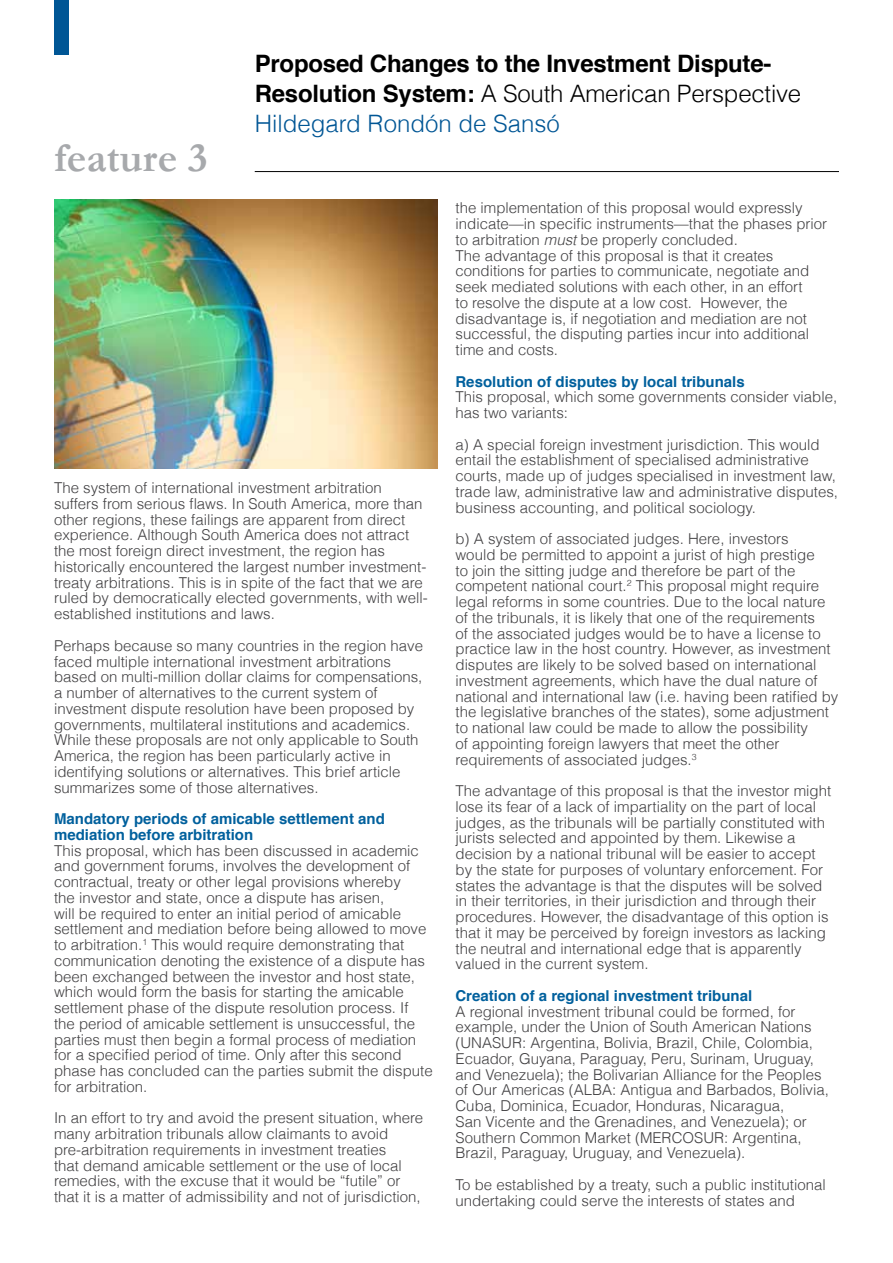
<style>
.page{position:relative;width:893px;height:1263px;background:#fff}
.page>*{position:absolute;margin:0;border:0;box-sizing:border-box;transform-origin:0 0}
.t1{font:700 42px "Garamond";color:#a7a9ac}
.t2{font:700 24px/30px "Helvetica";letter-spacing:-.01em;color:#000}
.t3{font:300 15px/15.8px "Helvetica";color:#414042}
.t4{font:700 15px/15.8px "Helvetica";color:#00609d}
.s1{font-weight:300}
.s2{font-weight:300;color:#005695}
.s3{font-style:italic}
</style>
<div class="page">
<hr style="left:255px;top:171px;width:584px;height:1px;background:#000">
<img style="left:54px;top:200px;width:383px;height:269px">
<div style="left:54px;top:0;width:14px;height:54px;background:#005695"></div>
<h1 class="t1" style="left:54px;top:129px;width:155px">feature 3</h1>
<h2 class="t2" style="left:255px;top:49px;width:548px">Proposed Changes to the Investment Dispute-<br>Resolution System: <span class="s1">A South American Perspective<br></span><span class="s2">Hildegard Rondón de Sansó</span></h2>
<p class="t3" style="left:54px;top:479px;width:375px">The system of international investment arbitration suffers from serious flaws. In South America, more than other regions, these failings are apparent from direct experience. Although South America does not attract the most foreign direct investment, the region has historically encountered the largest number investment&shy;treaty arbitrations. This is in spite of the fact that we are ruled by democratically elected governments, with well&shy;established institutions and laws.</p>
<p class="t3" style="left:54px;top:637px;width:371px">Perhaps because so many countries in the region have faced multiple international investment arbitrations based on multi-million dollar claims for compensations, a number of alternatives to the current system of investment dispute resolution have been proposed by governments, multilateral institutions and academics.<br>While these proposals are not only applicable to South America, the region has been particularly active in identifying solutions or alternatives. This brief article summarizes some of those alternatives.</p>
<p class="t4" style="left:54px;top:811px;width:332px">Mandatory periods of amicable settlement and mediation before arbitration</p>
<p class="t3" style="left:54px;top:842px;width:380px">This proposal, which has been discussed in academic and government forums, involves the development of contractual, treaty or other legal provisions whereby<br>the investor and state, once a dispute has arisen,<br>will be required to enter an initial period of amicable settlement and mediation before being allowed to move to arbitration.<sup>1</sup> This would require demonstrating that communication denoting the existence of a dispute has been exchanged between the investor and host state, which would form the basis for starting the amicable settlement phase of the dispute resolution process. If the period of amicable settlement is unsuccessful, the parties must then begin a formal process of mediation for a specified period of time. Only after this second phase has concluded can the parties submit the dispute for arbitration.</p>
<p class="t3" style="left:54px;top:1109px;width:371px">In an effort to try and avoid the present situation, where many arbitration tribunals allow claimants to avoid pre-arbitration requirements in investment treaties<br>that demand amicable settlement or the use of local remedies, with the excuse that it would be “futile” or that it is a matter of admissibility and not of jurisdiction,</p>
<p class="t3" style="left:455px;top:199px;width:373px">the implementation of this proposal would expressly indicate—in specific instruments—that the phases prior to arbitration <span class="s3">must</span> be properly concluded.<br>The advantage of this proposal is that it creates conditions for parties to communicate, negotiate and seek mediated solutions with each other, in an effort<br>to resolve the dispute at a low cost. However, the disadvantage is, if negotiation and mediation are not successful, the disputing parties incur into additional time and costs.</p>
<p class="t4" style="left:455px;top:374px;width:291px">Resolution of disputes by local tribunals</p>
<p class="t3" style="left:455px;top:388px;width:383px">This proposal, which some governments consider viable, has two variants:</p>
<p class="t3" style="left:455px;top:436px;width:384px">a) A special foreign investment jurisdiction. This would entail the establishment of specialised administrative courts, made up of judges specialised in investment law, trade law, administrative law and administrative disputes, business accounting, and political sociology.</p>
<p class="t3" style="left:455px;top:530px;width:384px">b) A system of associated judges. Here, investors<br>would be permitted to appoint a jurist of high prestige<br>to join the sitting judge and therefore be part of the competent national court.<sup>2</sup> This proposal might require legal reforms in some countries. Due to the local nature of the tribunals, it is likely that one of the requirements<br>of the associated judges would be to have a license to practice law in the host country. However, as investment disputes are likely to be solved based on international investment agreements, which have the dual nature of national and international law (i.e. having been ratified by the legislative branches of the states), some adjustment to national law could be made to allow the possibility<br>of appointing foreign lawyers that meet the other requirements of associated judges.<sup>3</sup></p>
<p class="t3" style="left:455px;top:782px;width:377px">The advantage of this proposal is that the investor might lose its fear of a lack of impartiality on the part of local judges, as the tribunals will be partially constituted with jurists selected and appointed by them. Likewise a decision by a national tribunal will be easier to accept by the state for purposes of voluntary enforcement. For states the advantage is that the disputes will be solved in their territories, in their jurisdiction and through their procedures. However, the disadvantage of this option is that it may be perceived by foreign investors as lacking the neutral and international edge that is apparently valued in the current system.</p>
<p class="t4" style="left:455px;top:988px;width:298px">Creation of a regional investment tribunal</p>
<p class="t3" style="left:455px;top:1003px;width:375px">A regional investment tribunal could be formed, for example, under the Union of South American Nations (UNASUR: Argentina, Bolivia, Brazil, Chile, Colombia, Ecuador, Guyana, Paraguay, Peru, Surinam, Uruguay, and Venezuela); the Bolivarian Alliance for the Peoples of Our Americas (ALBA: Antigua and Barbados, Bolivia, Cuba, Dominica, Ecuador, Honduras, Nicaragua,<br>San Vicente and the Grenadines, and Venezuela); or Southern Common Market (MERCOSUR: Argentina, Brazil, Paraguay, Uruguay, and Venezuela).</p>
<p class="t3" style="left:455px;top:1176px;width:372px">To be established by a treaty, such a public institutional undertaking could serve the interests of states and</p>
</div>
